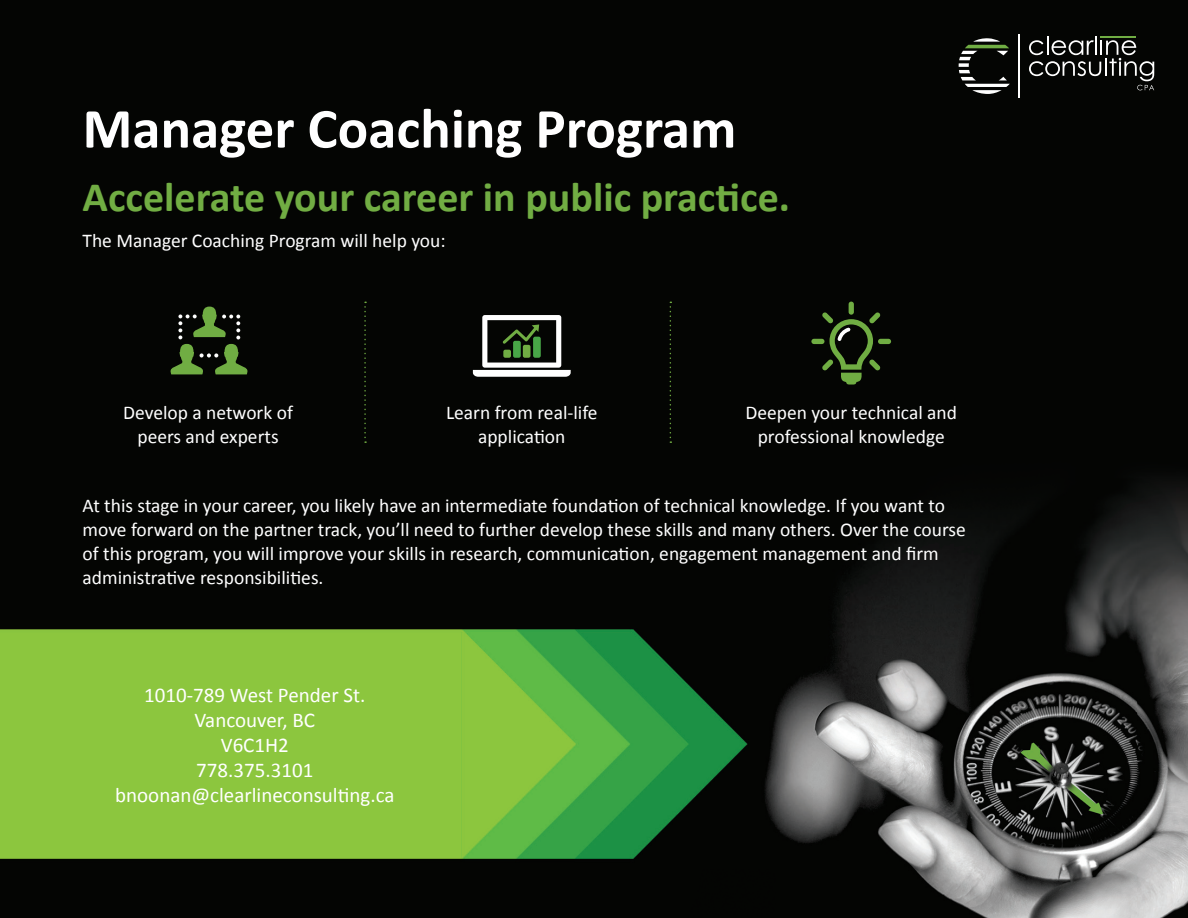
<style>
.page{position:relative;width:1188px;height:918px;background:#fff}
.page>*{position:absolute;margin:0;border:0;box-sizing:border-box;transform-origin:0 0}
.t1{font:700 57px "Calibri";color:#fff}
.t2{font:700 42px "Calibri";color:#71ad43}
.t3{font:21px/25.2px "Calibri";color:#fff;text-align:center}
.t4{font:19.5px/24px "Calibri";color:#fff;text-align:center}
</style>
<div class="page">
<div style="left:0;top:0;width:1136px;height:663px;background:#040503"></div>
<img style="left:1136px;top:0;width:52px;height:918px">
<img style="left:775px;top:663px;width:362px;height:255px">
<div style="left:0;top:869px;width:775px;height:49px;background:#040503"></div>
<hr style="left:1018px;top:34px;width:2px;height:63px;background:#fff">
<svg style="left:959px;top:38px;width:51px;height:56px"></svg>
<svg style="left:1029px;top:36px;width:125px;height:54px"></svg>
<svg style="left:170px;top:307px;width:78px;height:67px"></svg>
<svg style="left:473px;top:315px;width:98px;height:62px"></svg>
<div style="left:849px;top:302px;width:5px;height:13px;background:#70ad43;border-radius:3px"></div>
<div style="left:811px;top:339px;width:13px;height:5px;background:#70ad43;border-radius:3px"></div>
<div style="left:878px;top:339px;width:13px;height:5px;background:#70ad43;border-radius:3px"></div>
<svg style="left:822px;top:312px;width:58px;height:73px"></svg>
<svg style="left:364px;top:302px;width:2px;height:141px"></svg>
<svg style="left:670px;top:302px;width:1px;height:141px"></svg>
<img style="left:0;top:625px;width:812px;height:244px">
<h1 class="t1" style="left:83px;top:92px;width:655px">Manager Coaching Program</h1>
<h2 class="t2" style="left:83px;top:171px;width:709px">Accelerate your career in public practice.</h2>
<p class="t4" style="left:83px;top:229px;width:365px">The Manager Coaching Program will help you:</p>
<p class="t4" style="left:123px;top:401px;width:171px">Develop a network of peers and experts</p>
<p class="t4" style="left:446px;top:401px;width:153px">Learn from real-life application</p>
<p class="t4" style="left:745px;top:401px;width:213px">Deepen your technical and professional knowledge</p>
<p class="t4" style="left:83px;top:493px;width:885px;text-align:left">At this stage in your career, you likely have an intermediate foundation of technical knowledge. If you want to move forward on the partner track, you’ll need to further develop these skills and many others. Over the course of this program, you will improve your skills in research, communication, engagement management and firm administrative responsibilities.</p>
<p class="t3" style="left:115px;top:682px;width:281px">1010-789 West Pender St.<br>Vancouver, BC<br>V6C1H2<br>778.375.3101 bnoonan@clearlineconsulting.ca</p>
</div>
